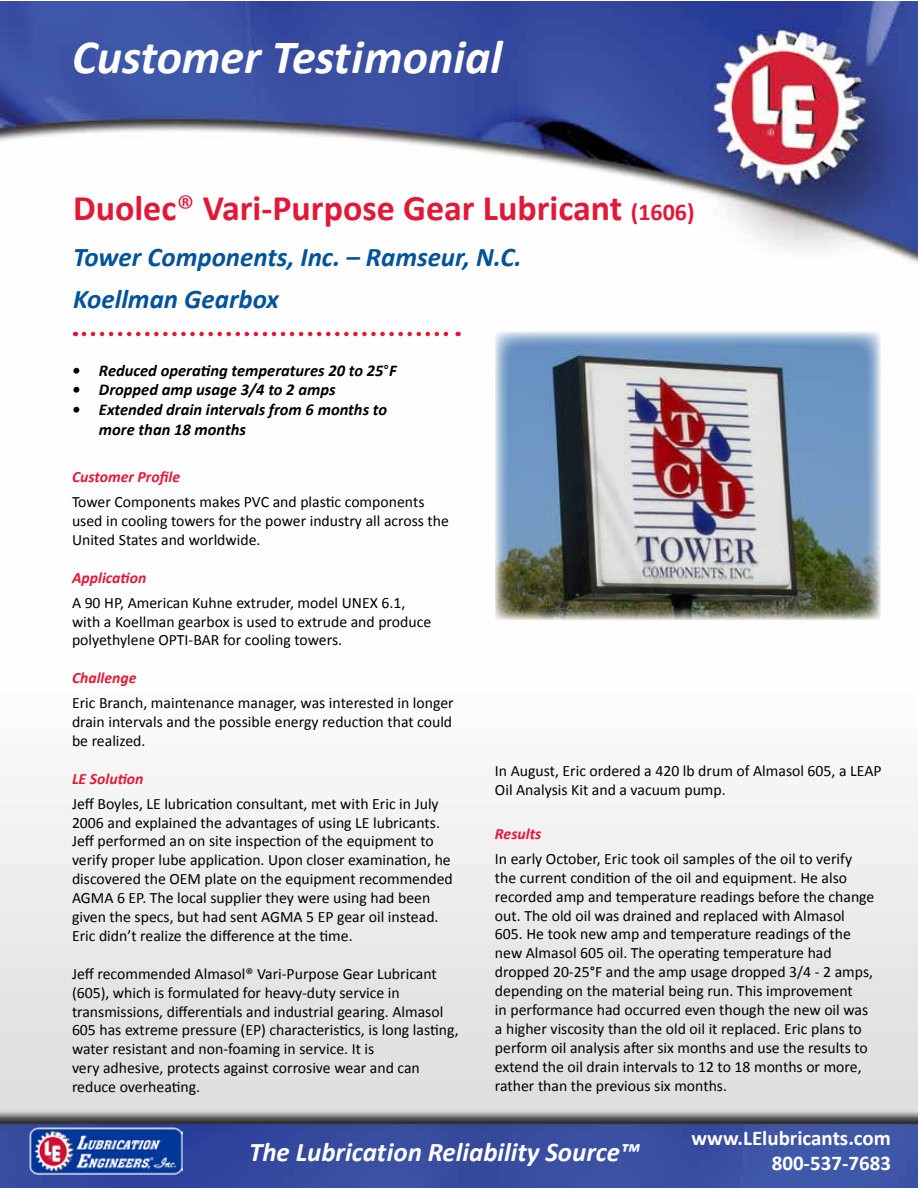
<style>
.page{position:relative;width:918px;height:1188px;background:#fff}
.page>*{position:absolute;margin:0;border:0;box-sizing:border-box;transform-origin:0 0}
.t1{font:italic 700 48px "Calibri";color:#fff}
.t2{font:700 36px "Calibri";color:#e31837}
.t3{font:italic 700 27px/42.9px "Calibri";color:#00539b}
.t4{font:italic 700 27px "Calibri";color:#fff}
.t5{font:700 21px/25.2px "Calibri";color:#fff;text-align:right}
.t6{font:italic 700 16.5px/19.8px "Calibri";color:#000}
.t7{font:15.75px/18.9px "Calibri";color:#000}
.t8{font:italic 700 15.75px "Calibri";color:#e31837}
.s1{font-weight:400}
.s2{font-size:24px}
.s3{font-weight:400;font-style:normal}
</style>
<div class="page">
<img style="left:1px;top:1px;width:917px;height:1187px">
<svg style="left:84px;top:332px;width:375px;height:4px"></svg>
<img style="left:28px;top:1125px;width:154px;height:50px">
<img style="left:495px;top:332px;width:385px;height:288px">
<h1 class="t1" style="left:72px;top:27px;width:432px">Customer Testimonial</h1>
<h2 class="t2" style="left:73px;top:185px;width:623px">Duolec<span class="s1">®</span> Vari-Purpose Gear Lubricant <span class="s2">(1606)</span></h2>
<h3 class="t3" style="left:73px;top:235px;width:450px">Tower Components, Inc. – Ramseur, N.C.<br>Koellman Gearbox</h3>
<p class="t6" style="left:72px;top:360px;width:326px">• Reduced operating temperatures 20 to 25<span class="s3">°</span>F</p>
<p class="t6" style="left:72px;top:380px;width:265px">• Dropped amp usage 3/4 to 2 amps</p>
<p class="t6" style="left:99px;top:400px;width:290px;text-indent:-27px">• Extended drain intervals from 6 months to more than 18 months</p>
<p class="t8" style="left:72px;top:467px;width:110px">Customer Profile</p>
<p class="t7" style="left:72px;top:492px;width:379px">Tower Components makes PVC and plastic components used in cooling towers for the power industry all across the<br>United States and worldwide.</p>
<p class="t8" style="left:72px;top:567px;width:76px">Application</p>
<p class="t7" style="left:72px;top:593px;width:361px">A 90 HP, American Kuhne extruder, model UNEX 6.1, with a Koellman gearbox is used to extrude and produce polyethylene OPTI-BAR for cooling towers.</p>
<p class="t8" style="left:72px;top:668px;width:66px">Challenge</p>
<p class="t7" style="left:72px;top:693px;width:383px;text-align:justify">Eric Branch, maintenance manager, was interested in longer drain intervals and the possible energy reduction that could be realized.</p>
<p class="t8" style="left:72px;top:768px;width:73px">LE Solution</p>
<p class="t7" style="left:72px;top:794px;width:382px">Jeff Boyles, LE lubrication consultant, met with Eric in July 2006 and explained the advantages of using LE lubricants.<br>Jeff performed an on site inspection of the equipment to verify proper lube application. Upon closer examination, he discovered the OEM plate on the equipment recommended AGMA 6 EP. The local supplier they were using had been given the specs, but had sent AGMA 5 EP gear oil instead.<br>Eric didn’t realize the difference at the time.</p>
<p class="t7" style="left:72px;top:964px;width:388px">Jeff recommended Almasol® Vari-Purpose Gear Lubricant (605), which is formulated for heavy-duty service in transmissions, differentials and industrial gearing. Almasol 605 has extreme pressure (EP) characteristics, is long lasting, water resistant and non-foaming in service. It is<br>very adhesive, protects against corrosive wear and can reduce overheating.</p>
<p class="t7" style="left:495px;top:762px;width:388px">In August, Eric ordered a 420 lb drum of Almasol 605, a LEAP<br>Oil Analysis Kit and a vacuum pump.</p>
<p class="t8" style="left:495px;top:824px;width:48px">Results</p>
<p class="t7" style="left:495px;top:849px;width:381px">In early October, Eric took oil samples of the oil to verify the current condition of the oil and equipment. He also recorded amp and temperature readings before the change out. The old oil was drained and replaced with Almasol 605. He took new amp and temperature readings of the new Almasol 605 oil. The operating temperature had dropped 20-25°F and the amp usage dropped 3/4 - 2 amps, depending on the material being run. This improvement<br>in performance had occurred even though the new oil was a higher viscosity than the old oil it replaced. Eric plans to perform oil analysis after six months and use the results to extend the oil drain intervals to 12 to 18 months or more, rather than the previous six months.</p>
<h3 class="t4" style="left:249px;top:1135px;width:392px">The Lubrication Reliability Source™</h3>
<h3 class="t5" style="left:692px;top:1125px;width:201px">www.LElubricants.com<br>800-537-7683</h3>
</div>
